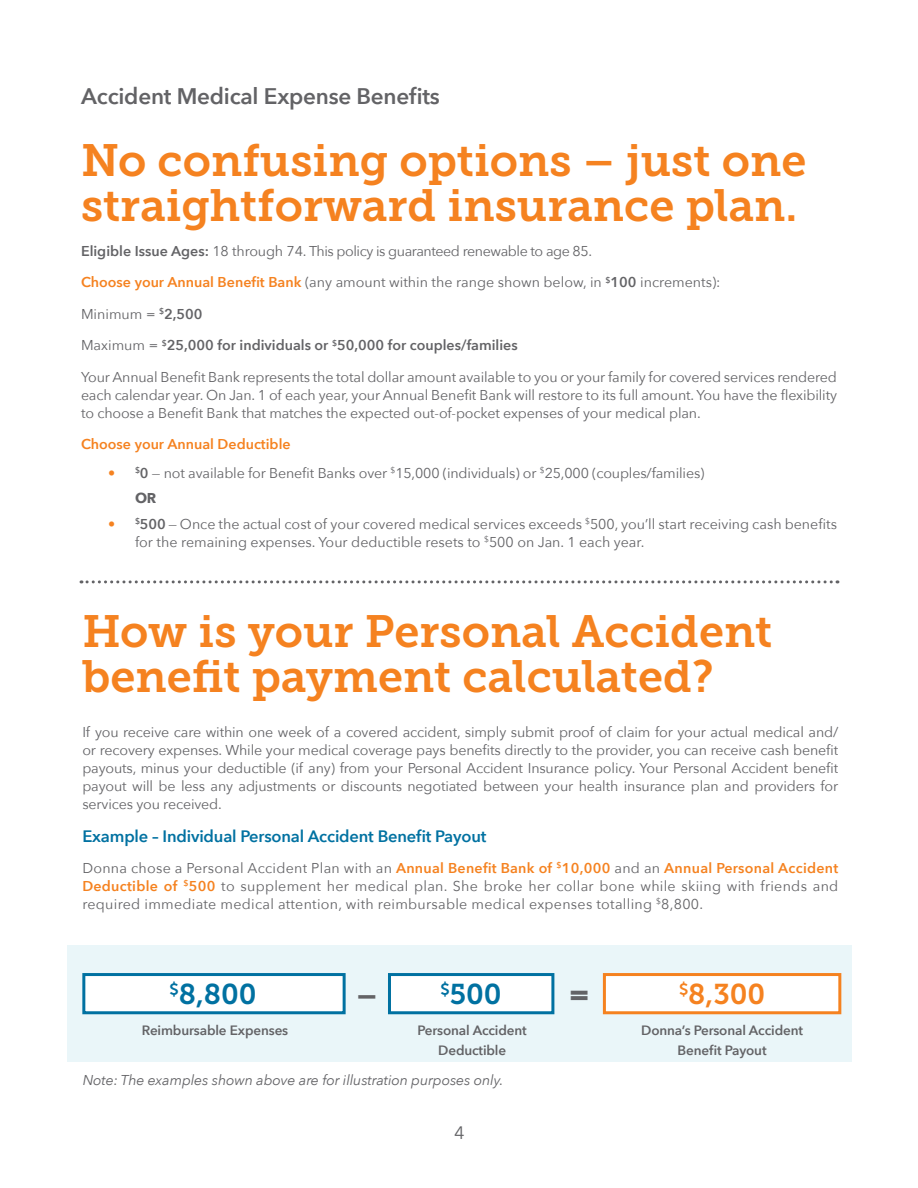
<style>
.page{position:relative;width:918px;height:1188px;background:#fff}
.page>*{position:absolute;margin:0;border:0;box-sizing:border-box;transform-origin:0 0}
.Body{font:45px/45px "Museo Slab 700";color:#f58220}
.Body-2{font:700 31.5px "Avenir Next";color:#636366}
.Body-3{font:28.5px "Museo Slab 700";color:#0071a1}
.Body-4{font:28.5px "Museo Slab 700";color:#f58220}
.Body-5{font:600 22.5px "Avenir Next";letter-spacing:-.01em;color:#636366}
.t1{font:18px "Avenir Next";color:#636366}
.Body-6{font:600 16.5px "Avenir Next";letter-spacing:-.01em;color:#0071a1}
.Body-7{font:14.25px/18px "Avenir Next";letter-spacing:-.005em;color:#636366;text-align:justify}
.Body-8{font:14.25px "Avenir Next";letter-spacing:-.03em;color:#636366}
.Body-9{font:600 14.25px "Avenir Next";color:#636366}
.Body-10{font:italic 14.25px "Avenir Next";letter-spacing:-.01em;color:#636366}
.Body-11{font:600 14.25px "Avenir Next";color:#f58220}
.Body-12{font:700 14.25px "Avenir Next";color:#636366}
.Body-13{font:600 13.5px/19.5px "Avenir Next";letter-spacing:-.01em;color:#636366;text-align:center}
.s1{font-weight:600}
.s2{font-weight:600;color:#f58220}
.s3{font-weight:400}
.s4{color:#f58220}
</style>
<div class="page">
<svg style="left:81px;top:580px;width:757px;height:3px"></svg>
<div style="left:67px;top:945px;width:785px;height:117px;background:#eaf6f9"></div>
<div style="left:82px;top:973px;width:264px;height:41px;background:#fff;border:3px solid #0071a1"></div>
<div style="left:388px;top:973px;width:166px;height:41px;background:#fff;border:3px solid #0071a1"></div>
<div style="left:603px;top:973px;width:238px;height:41px;background:#fff;border:3px solid #f58220"></div>
<p class="Body-5" style="left:81px;top:76px;width:360px">Accident Medical Expense Benefits</p>
<p class="Body" style="left:81px;top:138px;width:727px">No confusing options – just one straightforward insurance plan.</p>
<p class="Body-8" style="left:81px;top:239px;width:513px"><span class="s1">Eligible Issue Ages:</span> 18 through 74. This policy is guaranteed renewable to age 85.</p>
<p class="Body-7" style="left:81px;top:273px;width:641px"><span class="s2">Choose your Annual Benefit Bank</span> (any amount within the range shown below, in <sup>$</sup><span class="s1">100</span> increments):</p>
<p class="Body-7" style="left:81px;top:304px;width:123px">Minimum = <sup>$</sup><span class="s1">2,500</span></p>
<p class="Body-9" style="left:81px;top:333px;width:438px"><span class="s3">Maximum =</span> <sup>$</sup>25,000 for individuals or <sup>$</sup>50,000 for couples/families</p>
<p class="Body-7" style="left:81px;top:367px;width:758px">Your Annual Benefit Bank represents the total dollar amount available to you or your family for covered services rendered each calendar year. On Jan. 1 of each year, your Annual Benefit Bank will restore to its full amount. You have the flexibility to choose a Benefit Bank that matches the expected out-of-pocket expenses of your medical plan.</p>
<p class="Body-11" style="left:81px;top:432px;width:211px">Choose your Annual Deductible</p>
<p class="Body-7" style="left:108px;top:463px;width:598px"><span class="s4">•</span> <sup>$</sup><span class="s1">0</span> — not available for Benefit Banks over <sup>$</sup>15,000 (individuals) or <sup>$</sup>25,000 (couples/families)</p>
<p class="Body-12" style="left:135px;top:486px;width:23px">OR</p>
<p class="Body-7" style="left:135px;top:514px;width:704px;text-indent:-27px"><span class="s4">•</span> <sup>$</sup><span class="s1">500</span> — Once the actual cost of your covered medical services exceeds <sup>$</sup>500, you’ll start receiving cash benefits for the remaining expenses. Your deductible resets to <sup>$</sup>500 on Jan. 1 each year.</p>
<p class="Body" style="left:82px;top:609px;width:692px">How is your Personal Accident benefit payment calculated?</p>
<p class="Body-7" style="left:82px;top:722px;width:758px">If you receive care within one week of a covered accident, simply submit proof of claim for your actual medical and/ or recovery expenses. While your medical coverage pays benefits directly to the provider, you can receive cash benefit payouts, minus your deductible (if any) from your Personal Accident Insurance policy. Your Personal Accident benefit payout will be less any adjustments or discounts negotiated between your health insurance plan and providers for services you received.</p>
<p class="Body-6" style="left:82px;top:822px;width:406px">Example – Individual Personal Accident Benefit Payout</p>
<p class="Body-7" style="left:82px;top:859px;width:758px">Donna chose a Personal Accident Plan with an <span class="s2">Annual Benefit Bank of</span> <sup>$</sup><span class="s2">10,000</span> and an <span class="s2">Annual Personal Accident Deductible of</span> <sup>$</sup><span class="s2">500</span> to supplement her medical plan. She broke her collar bone while skiing with friends and required immediate medical attention, with reimbursable medical expenses totalling <sup>$</sup>8,800.</p>
<p class="Body-3" style="left:169px;top:978px;width:89px"><sup>$</sup>8,800</p>
<p class="Body-3" style="left:441px;top:978px;width:63px"><sup>$</sup>500</p>
<p class="Body-4" style="left:679px;top:978px;width:88px"><sup>$</sup>8,300</p>
<p class="Body-2" style="left:357px;top:967px;width:20px">—</p>
<p class="Body-2" style="left:569px;top:967px;width:22px">=</p>
<p class="Body-13" style="left:418px;top:1020px;width:111px">Personal Accident<br>Deductible</p>
<p class="Body-13" style="left:142px;top:1020px;width:148px">Reimbursable Expenses</p>
<p class="Body-13" style="left:641px;top:1020px;width:163px">Donna’s Personal Accident<br>Benefit Payout</p>
<p class="Body-10" style="left:83px;top:1068px;width:422px">Note: The examples shown above are for illustration purposes only.</p>
<p class="t1" style="left:454px;top:1117px;width:12px">4</p>
</div>
